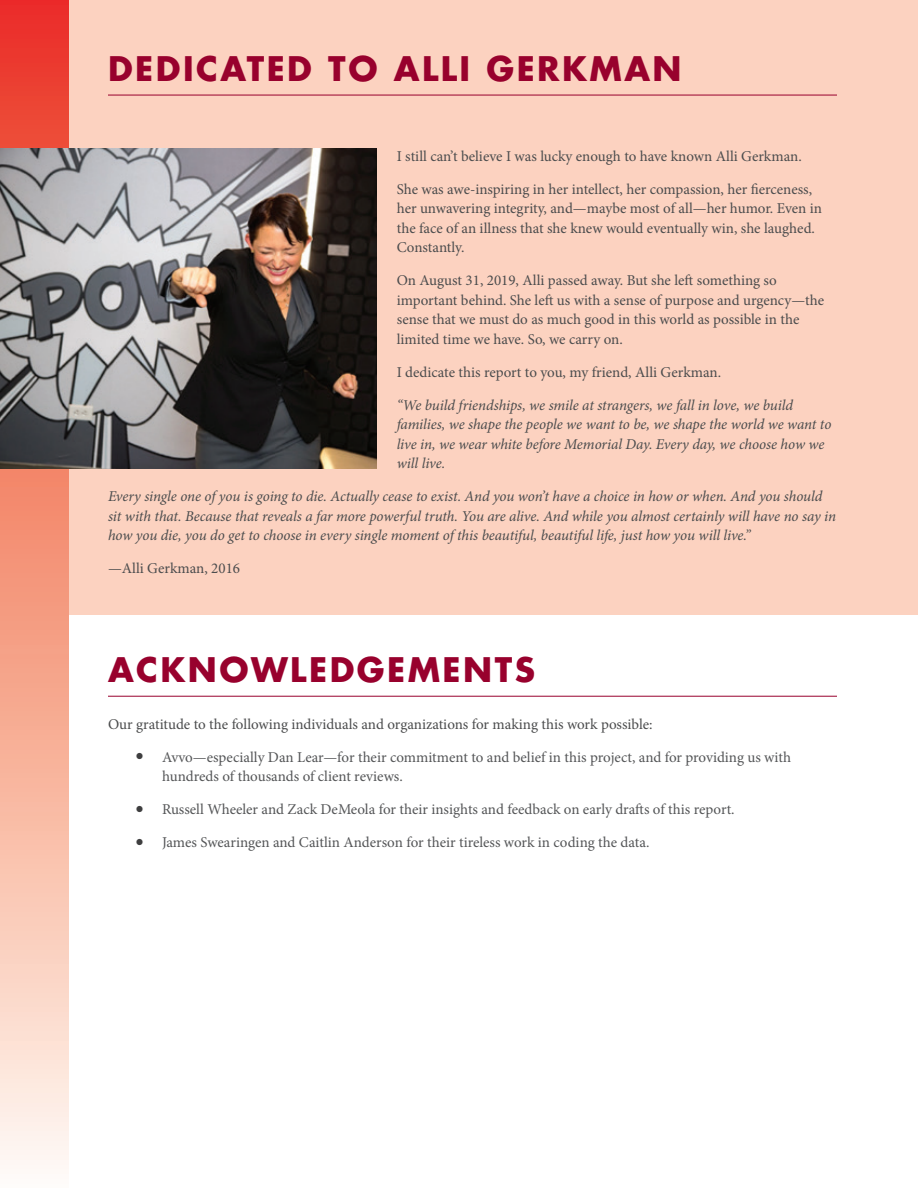
<style>
.page{position:relative;width:918px;height:1188px;background:#fff}
.page>*{position:absolute;margin:0;border:0;box-sizing:border-box;transform-origin:0 0}
.t1{font:700 33px "Futura Std";letter-spacing:.075em;color:#98012d}
.Body{font:15px/19.5px "Minion Pro";color:#4b4c4d}
.Body-2{font:italic 15px/19.5px "Minion Pro";letter-spacing:-.005em;color:#4b4c4d}
.t2{font:15px/19.5px "Minion Pro";letter-spacing:.005em;color:#545557}
.s1{font-weight:700;font-size:22.5px;color:#3e3e3f}
</style>
<div class="page">
<div style="left:0;top:0;width:917px;height:615px;background:#fcd2c0"></div>
<svg style="left:0;top:0;width:69px;height:1165px;background:#f6a693"></svg>
<hr style="left:108px;top:95px;width:729px;height:1px;background:#98012d">
<hr style="left:108px;top:696px;width:729px;height:1px;background:#98012d">
<img style="left:0;top:148px;width:376px;height:321px">
<p class="t1" style="left:108px;top:47px;width:575px">DEDICATED TO ALLI GERKMAN</p>
<p class="Body" style="left:397px;top:146px;width:407px">I still can’t believe I was lucky enough to have known Alli Gerkman.</p>
<p class="Body" style="left:397px;top:179px;width:427px">She was awe-inspiring in her intellect, her compassion, her fierceness, her unwavering integrity, and—maybe most of all—her humor. Even in the face of an illness that she knew would eventually win, she laughed.<br>Constantly.</p>
<p class="Body" style="left:397px;top:271px;width:429px">On August 31, 2019, Alli passed away. But she left something so important behind. She left us with a sense of purpose and urgency—the sense that we must do as much good in this world as possible in the limited time we have. So, we carry on.</p>
<p class="Body" style="left:397px;top:362px;width:326px">I dedicate this report to you, my friend, Alli Gerkman.</p>
<p class="Body-2" style="left:397px;top:395px;width:436px">“We build friendships, we smile at strangers, we fall in love, we build families, we shape the people we want to be, we shape the world we want to live in, we wear white before Memorial Day. Every day, we choose how we will live.</p>
<p class="Body-2" style="left:108px;top:487px;width:730px">Every single one of you is going to die. Actually cease to exist. And you won’t have a choice in how or when. And you should sit with that. Because that reveals a far more powerful truth. You are alive. And while you almost certainly will have no say in how you die, you do get to choose in every single moment of this beautiful, beautiful life, just how you will live.”</p>
<p class="Body" style="left:108px;top:559px;width:134px">—Alli Gerkman, 2016</p>
<p class="t1" style="left:108px;top:648px;width:429px">ACKNOWLEDGEMENTS</p>
<p class="Body" style="left:108px;top:714px;width:546px">Our gratitude to the following individuals and organizations for making this work possible:</p>
<p class="t2" style="left:162px;top:747px;width:631px;text-indent:-27px"><span class="s1">•</span> Avvo—especially Dan Lear—for their commitment to and belief in this project, and for providing us with hundreds of thousands of client reviews.</p>
<p class="t2" style="left:135px;top:800px;width:601px"><span class="s1">•</span> Russell Wheeler and Zack DeMeola for their insights and feedback on early drafts of this report.</p>
<p class="t2" style="left:135px;top:833px;width:516px"><span class="s1">•</span> James Swearingen and Caitlin Anderson for their tireless work in coding the data.</p>
</div>
